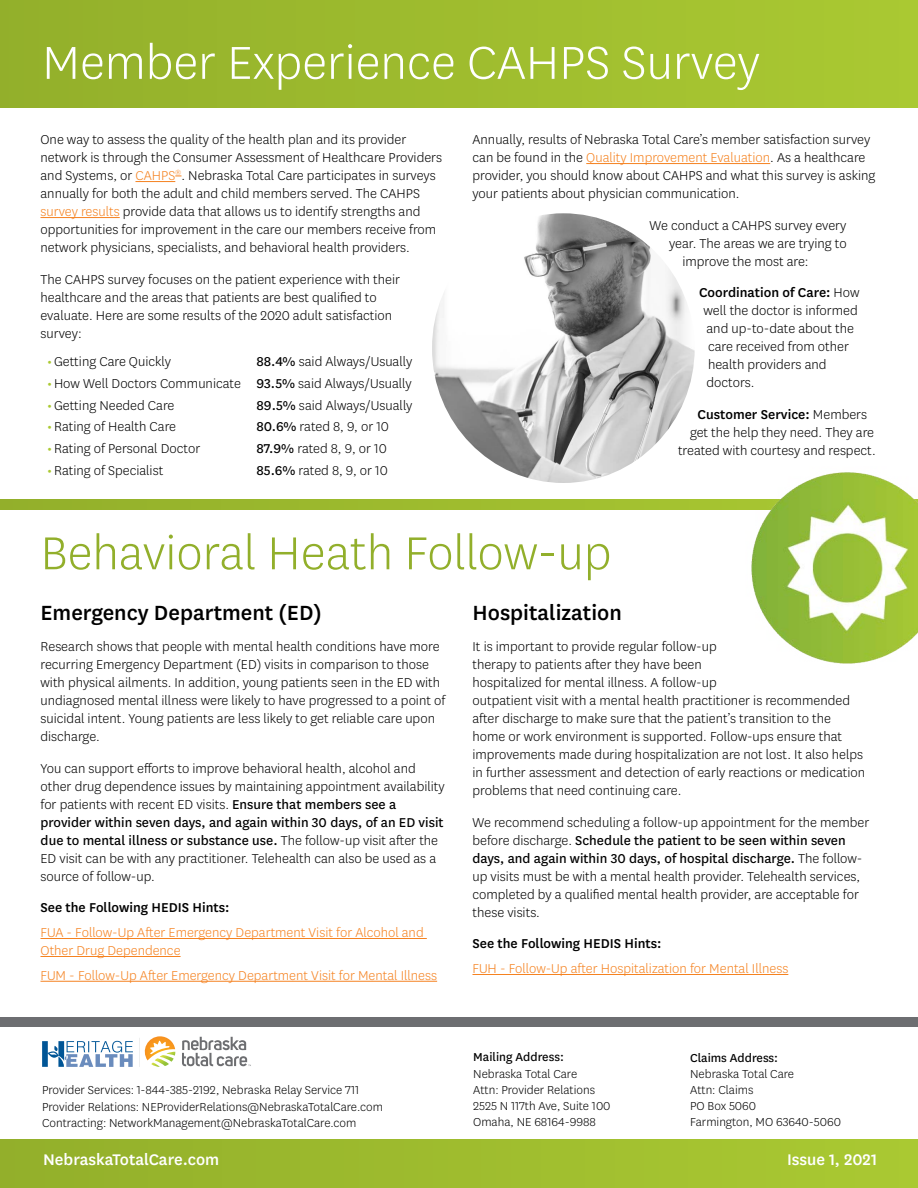
<style>
.page{position:relative;width:918px;height:1188px;background:#fff}
.page>*{position:absolute;margin:0;border:0;box-sizing:border-box;transform-origin:0 0}
.Article_Header{font:300 54px "Centene Sans";color:#fff}
.Article_Header-2{font:300 54px "Centene Sans";color:#92af2b}
.t1{font:500 24px "Centene Sans";color:#000}
.t2{font:500 18px "Centene Sans";color:#fff}
.t3{font:300 15px/18px "Centene Sans";color:#000}
.t4{font:300 15px/18px "Centene Sans";color:#f58220}
.t5{font:500 15px "Centene Sans";color:#000}
.t6{font:300 13.5px/16.2px "Centene Sans";color:#000}
.s1{color:#f58220}
.s2{font-weight:500;color:#abc932}
.s3{font-weight:400}
.s4{font-weight:300}
</style>
<div class="page">
<div style="left:0;top:0;width:918px;height:108px;background:#9fbc2e"></div>
<div style="left:0;top:1139px;width:918px;height:49px;background:#9fbc2e"></div>
<hr style="left:135px;top:181px;width:40px;height:1px;background:#f58220">
<hr style="left:40px;top:217px;width:80px;height:1px;background:#f58220">
<div style="left:0;top:500px;width:918px;height:10px;background:#9dba2e"></div>
<img style="left:746px;top:472px;width:172px;height:192px">
<img style="left:432px;top:213px;width:263px;height:270px">
<hr style="left:586px;top:163px;width:184px;height:1px;background:#f58220">
<hr style="left:40px;top:938px;width:387px;height:1px;background:#f58220">
<hr style="left:40px;top:956px;width:141px;height:1px;background:#f58220">
<hr style="left:40px;top:981px;width:397px;height:1px;background:#f58220">
<hr style="left:472px;top:974px;width:316px;height:1px;background:#f58220">
<div style="left:0;top:1017px;width:918px;height:10px;background:#6d6e71"></div>
<svg style="left:42px;top:1041px;width:91px;height:26px"></svg>
<svg style="left:144px;top:1036px;width:31px;height:31px"></svg>
<svg style="left:182px;top:1037px;width:69px;height:30px"></svg>
<p class="Article_Header" style="left:42px;top:29px;width:719px">Member Experience CAHPS Survey</p>
<p class="t3" style="left:40px;top:130px;width:403px">One way to assess the quality of the health plan and its provider network is through the Consumer Assessment of Healthcare Providers and Systems, or <span class="s1">CAHPS</span><sup>®</sup>. Nebraska Total Care participates in surveys annually for both the adult and child members served. The CAHPS <span class="s1">survey results</span> provide data that allows us to identify strengths and opportunities for improvement in the care our members receive from network physicians, specialists, and behavioral health providers.</p>
<p class="t3" style="left:41px;top:270px;width:361px">The CAHPS survey focuses on the patient experience with their healthcare and the areas that patients are best qualified to evaluate. Here are some results of the 2020 adult satisfaction survey:</p>
<p class="t3" style="left:47px;top:352px;width:125px"><span class="s2">•</span>Getting Care Quickly</p>
<p class="t3" style="left:256px;top:352px;width:157px"><span class="s3">88.4%</span> said Always/Usually</p>
<p class="t3" style="left:47px;top:374px;width:366px"><span class="s2">•</span>How Well Doctors Communicate <span class="s3">93.5%</span> said Always/Usually</p>
<p class="t3" style="left:47px;top:396px;width:129px"><span class="s2">•</span>Getting Needed Care</p>
<p class="t3" style="left:256px;top:396px;width:158px"><span class="s3">89.5%</span> said Always/Usually</p>
<p class="t3" style="left:47px;top:417px;width:130px"><span class="s2">•</span>Rating of Health Care</p>
<p class="t3" style="left:256px;top:417px;width:134px"><span class="s3">80.6%</span> rated 8, 9, or 10</p>
<p class="t3" style="left:47px;top:439px;width:155px"><span class="s2">•</span>Rating of Personal Doctor</p>
<p class="t3" style="left:256px;top:439px;width:132px"><span class="s3">87.9%</span> rated 8, 9, or 10</p>
<p class="t3" style="left:47px;top:461px;width:118px"><span class="s2">•</span>Rating of Specialist</p>
<p class="t3" style="left:256px;top:461px;width:133px"><span class="s3">85.6%</span> rated 8, 9, or 10</p>
<p class="t3" style="left:472px;top:130px;width:404px">Annually, results of Nebraska Total Care’s member satisfaction survey can be found in the <span class="s1">Quality Improvement Evaluation</span>. As a healthcare provider, you should know about CAHPS and what this survey is asking your patients about physician communication.</p>
<p class="t3" style="left:650px;top:216px;width:199px">We conduct a CAHPS survey every</p>
<p class="t3" style="left:669px;top:234px;width:179px">year. The areas we are trying to</p>
<p class="t3" style="left:682px;top:252px;width:128px">improve the most are:</p>
<p class="t5" style="left:699px;top:282px;width:162px">Coordination of Care: <span class="s4">How</span></p>
<p class="t3" style="left:704px;top:301px;width:156px">well the doctor is informed</p>
<p class="t3" style="left:706px;top:319px;width:149px">and up-to-date about the</p>
<p class="t3" style="left:708px;top:337px;width:143px">care received from other</p>
<p class="t3" style="left:708px;top:355px;width:120px">health providers and</p>
<p class="t3" style="left:706px;top:373px;width:49px">doctors.</p>
<p class="t5" style="left:698px;top:404px;width:171px">Customer Service: <span class="s4">Members</span></p>
<p class="t3" style="left:690px;top:423px;width:186px">get the help they need. They are</p>
<p class="t3" style="left:678px;top:441px;width:199px">treated with courtesy and respect.</p>
<p class="Article_Header-2" style="left:40px;top:519px;width:573px">Behavioral Heath Follow-up</p>
<p class="t1" style="left:40px;top:596px;width:283px">Emergency Department (ED)</p>
<p class="t3" style="left:40px;top:637px;width:406px">Research shows that people with mental health conditions have more recurring Emergency Department (ED) visits in comparison to those with physical ailments. In addition, young patients seen in the ED with undiagnosed mental illness were likely to have progressed to a point of suicidal intent. Young patients are less likely to get reliable care upon discharge.</p>
<p class="t3" style="left:40px;top:759px;width:406px">You can support efforts to improve behavioral health, alcohol and other drug dependence issues by maintaining appointment availability for patients with recent ED visits. <span class="s3">Ensure that members see a provider within seven days, and again within 30 days, of an ED visit due to mental illness or substance use.</span> The follow-up visit after the ED visit can be with any practitioner. Telehealth can also be used as a source of follow-up.</p>
<p class="t5" style="left:40px;top:897px;width:191px">See the Following HEDIS Hints:</p>
<p class="t4" style="left:40px;top:923px;width:385px">FUA - Follow-Up After Emergency Department Visit for Alcohol and<br>Other Drug Dependence</p>
<p class="t4" style="left:40px;top:966px;width:398px">FUM - Follow-Up After Emergency Department Visit for Mental Illness</p>
<p class="t1" style="left:472px;top:596px;width:151px">Hospitalization</p>
<p class="t3" style="left:472px;top:637px;width:394px">It is important to provide regular follow-up<br>therapy to patients after they have been<br>hospitalized for mental illness. A follow-up<br>outpatient visit with a mental health practitioner is recommended after discharge to make sure that the patient’s transition to the home or work environment is supported. Follow-ups ensure that improvements made during hospitalization are not lost. It also helps in further assessment and detection of early reactions or medication problems that need continuing care.</p>
<p class="t3" style="left:472px;top:813px;width:398px">We recommend scheduling a follow-up appointment for the member before discharge. <span class="s3">Schedule the patient to be seen within seven days, and again within 30 days, of hospital discharge.</span> The follow&shy;up visits must be with a mental health provider. Telehealth services, completed by a qualified mental health provider, are acceptable for these visits.</p>
<p class="t5" style="left:472px;top:933px;width:191px">See the Following HEDIS Hints:</p>
<p class="t4" style="left:472px;top:959px;width:317px">FUH - Follow-Up after Hospitalization for Mental Illness</p>
<p class="t6" style="left:42px;top:1082px;width:342px">Provider Services: 1-844-385-2192, Nebraska Relay Service 711<br>Provider Relations: NEProviderRelations@NebraskaTotalCare.com<br>Contracting: NetworkManagement@NebraskaTotalCare.com</p>
<p class="t6" style="left:473px;top:1049px;width:139px"><span class="s3">Mailing Address:<br></span>Nebraska Total Care<br>Attn: Provider Relations<br>2525 N 117th Ave, Suite 100<br>Omaha, NE 68164-9988</p>
<p class="t6" style="left:690px;top:1049px;width:153px"><span class="s3">Claims Address:<br></span>Nebraska Total Care<br>Attn: Claims<br>PO Box 5060<br>Farmington, MO 63640-5060</p>
<p class="t2" style="left:43px;top:1147px;width:178px">NebraskaTotalCare.com</p>
<p class="t2" style="left:787px;top:1147px;width:92px">Issue 1, 2021</p>
</div>
